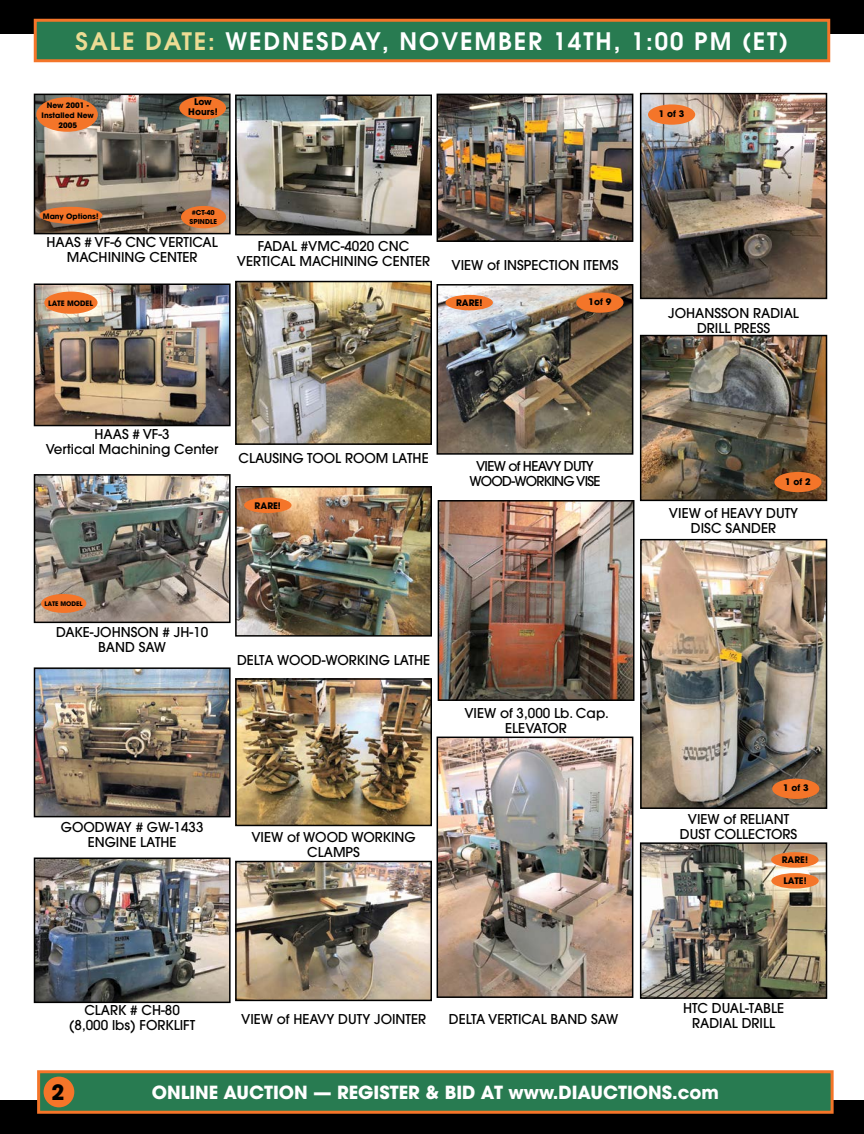
<style>
.page{position:relative;width:864px;height:1134px;background:#fff}
.page>*{position:absolute;margin:0;border:0;box-sizing:border-box;transform-origin:0 0}
.t1{font:600 24px "Avant Garde";letter-spacing:.08em;color:#fff}
.t2{font:700 21px "Avant Garde";color:#000}
.t3{font:700 18px "Avant Garde";color:#fff}
.t4{font:500 13.5px/15px "Avant Garde";color:#000;text-align:center}
.t5{font:500 13.5px/15px "Avant Garde";letter-spacing:-.05em;color:#000;text-align:center}
.t6{font:700 9px/9.9px "Avant Garde";color:#000;text-align:center}
.t7{font:700 7.5px/9.9px "Avant Garde";color:#000;text-align:center}
.t8{font:700 7.35px "Avant Garde";color:#000}
.t9{font:700 6.75px/9px "Avant Garde";color:#000;text-align:center}
.t10{font:700 6.3px "Avant Garde";color:#000}
.s1{color:#ecdc94}
</style>
<div class="page">
<div style="left:0;top:1100px;width:864px;height:34px;background:#000"></div>
<div style="left:39px;top:1072px;width:793px;height:40px;background:#287b51"></div>
<div style="left:37px;top:1070px;width:797px;height:44px;border:3px solid #f47529"></div>
<div style="left:44px;top:1077px;width:30px;height:30px;background:#f47529;border-radius:50%"></div>
<div style="left:0;top:0;width:864px;height:34px;background:#000"></div>
<img style="left:643px;top:338px;width:181px;height:160px">
<div style="left:640px;top:335px;width:187px;height:166px;border:2px solid #000"></div>
<img style="left:643px;top:96px;width:181px;height:200px">
<div style="left:640px;top:93px;width:187px;height:206px;border:2px solid #000"></div>
<img style="left:643px;top:845px;width:181px;height:151px">
<div style="left:640px;top:842px;width:187px;height:157px;border:2px solid #000"></div>
<div style="left:35px;top:20px;width:794px;height:41px;background:#287b51"></div>
<div style="left:34px;top:19px;width:796px;height:43px;border:3px solid #f47529"></div>
<img style="left:37px;top:97px;width:191px;height:134px">
<div style="left:34px;top:94px;width:197px;height:140px;border:2px solid #000"></div>
<div style="left:181px;top:206px;width:45px;height:22px;background:#f47529;border-radius:50%"></div>
<img style="left:37px;top:287px;width:191px;height:136px">
<div style="left:34px;top:284px;width:197px;height:142px;border:2px solid #000"></div>
<img style="left:238px;top:489px;width:191px;height:145px">
<div style="left:235px;top:486px;width:197px;height:151px;border:2px solid #000"></div>
<img style="left:440px;top:740px;width:190px;height:255px">
<div style="left:437px;top:737px;width:196px;height:261px;border:2px solid #000"></div>
<img style="left:238px;top:284px;width:191px;height:158px">
<div style="left:235px;top:281px;width:197px;height:164px;border:2px solid #000"></div>
<img style="left:440px;top:97px;width:190px;height:142px">
<div style="left:437px;top:94px;width:196px;height:148px;border:2px solid #000"></div>
<img style="left:440px;top:287px;width:190px;height:165px">
<div style="left:437px;top:284px;width:196px;height:171px;border:2px solid #000"></div>
<div style="left:771px;top:873px;width:48px;height:16px;background:#f47529;border-radius:50%"></div>
<img style="left:37px;top:477px;width:191px;height:143px">
<div style="left:34px;top:474px;width:197px;height:149px;border:2px solid #000"></div>
<img style="left:37px;top:670px;width:191px;height:144px">
<div style="left:34px;top:667px;width:197px;height:150px;border:2px solid #000"></div>
<img style="left:37px;top:861px;width:191px;height:139px">
<div style="left:34px;top:858px;width:197px;height:145px;border:2px solid #000"></div>
<img style="left:238px;top:97px;width:191px;height:135px">
<div style="left:235px;top:94px;width:197px;height:141px;border:2px solid #000"></div>
<img style="left:238px;top:681px;width:191px;height:142px">
<div style="left:235px;top:678px;width:197px;height:148px;border:2px solid #000"></div>
<img style="left:238px;top:864px;width:191px;height:134px">
<div style="left:235px;top:861px;width:197px;height:140px;border:2px solid #000"></div>
<div style="left:446px;top:295px;width:47px;height:15px;background:#f47529;border-radius:50%"></div>
<div style="left:41px;top:594px;width:45px;height:19px;background:#f47529;border-radius:50%"></div>
<div style="left:774px;top:472px;width:48px;height:20px;background:#f47529;border-radius:50%"></div>
<img style="left:643px;top:542px;width:181px;height:264px">
<div style="left:640px;top:539px;width:187px;height:270px;border:2px solid #000"></div>
<div style="left:179px;top:97px;width:47px;height:22px;background:#f47529;border-radius:50%"></div>
<div style="left:36px;top:97px;width:62px;height:35px;background:#f47529;border-radius:50%"></div>
<div style="left:39px;top:207px;width:63px;height:17px;background:#f47529;border-radius:50%"></div>
<div style="left:44px;top:292px;width:54px;height:22px;background:#f47529;border-radius:50%"></div>
<div style="left:576px;top:292px;width:48px;height:21px;background:#f47529;border-radius:50%"></div>
<img style="left:441px;top:503px;width:190px;height:195px">
<div style="left:438px;top:500px;width:196px;height:201px;border:2px solid #000"></div>
<div style="left:648px;top:104px;width:47px;height:21px;background:#f47529;border-radius:50%"></div>
<div style="left:244px;top:497px;width:48px;height:16px;background:#f47529;border-radius:50%"></div>
<div style="left:772px;top:779px;width:47px;height:20px;background:#f47529;border-radius:50%"></div>
<div style="left:771px;top:852px;width:48px;height:16px;background:#f47529;border-radius:50%"></div>
<h1 class="t1" style="left:76px;top:26px;width:714px"><span class="s1">SALE DATE:</span> WEDNESDAY, NOVEMBER 14TH, 1:00 PM (ET)</h1>
<p class="t7" style="left:42px;top:100px;width:54px">New 2001 -<br>Installed New<br>2005</p>
<p class="t6" style="left:188px;top:97px;width:31px">Low<br>Hours!</p>
<p class="t7" style="left:43px;top:211px;width:57px">Many Options!</p>
<p class="t9" style="left:190px;top:208px;width:29px">#CT-40<br>SPINDLE</p>
<p class="t4" style="left:47px;top:234px;width:173px">HAAS # VF-6 CNC VERTICAL<br>MACHINING CENTER</p>
<p class="t4" style="left:237px;top:238px;width:195px">FADAL #VMC-4020 CNC<br>VERTICAL MACHINING CENTER</p>
<p class="t4" style="left:451px;top:257px;width:168px">VIEW of INSPECTION ITEMS</p>
<p class="t8" style="left:48px;top:298px;width:46px">LATE MODEL</p>
<p class="t6" style="left:589px;top:297px;width:24px">1of 9</p>
<p class="t6" style="left:456px;top:298px;width:28px">RARE!</p>
<p class="t4" style="left:46px;top:427px;width:174px">HAAS # VF-3<br>Vertical Machining Center</p>
<p class="t4" style="left:238px;top:451px;width:192px">CLAUSING TOOL ROOM LATHE</p>
<p class="t6" style="left:255px;top:500px;width:28px">RARE!</p>
<p class="t5" style="left:469px;top:458px;width:133px">VIEW of HEAVY DUTY<br>WOOD-WORKING VISE</p>
<p class="t10" style="left:44px;top:600px;width:40px">LATE MODEL</p>
<p class="t4" style="left:56px;top:624px;width:154px">DAKE-JOHNSON # JH-10<br>BAND SAW</p>
<p class="t4" style="left:237px;top:652px;width:195px">DELTA WOOD-WORKING LATHE</p>
<p class="t4" style="left:464px;top:706px;width:146px">VIEW of 3,000 Lb. Cap.<br>ELEVATOR</p>
<p class="t4" style="left:61px;top:820px;width:144px">GOODWAY # GW-1433<br>ENGINE LATHE</p>
<p class="t4" style="left:251px;top:830px;width:166px">VIEW of WOOD WORKING<br>CLAMPS</p>
<p class="t6" style="left:659px;top:109px;width:27px">1 of 3</p>
<p class="t4" style="left:668px;top:305px;width:132px">JOHANSSON RADIAL<br>DRILL PRESS</p>
<p class="t6" style="left:785px;top:476px;width:27px">1 of 2</p>
<p class="t4" style="left:669px;top:505px;width:131px">VIEW of HEAVY DUTY<br>DISC SANDER</p>
<p class="t6" style="left:783px;top:783px;width:27px">1 of 3</p>
<p class="t4" style="left:680px;top:812px;width:119px">VIEW of RELIANT<br>DUST COLLECTORS</p>
<p class="t6" style="left:782px;top:855px;width:28px">RARE!</p>
<p class="t6" style="left:783px;top:876px;width:25px">LATE!</p>
<p class="t4" style="left:69px;top:1003px;width:128px">CLARK # CH-80 (8,000 lbs) FORKLIFT</p>
<p class="t4" style="left:241px;top:1012px;width:186px">VIEW of HEAVY DUTY JOINTER</p>
<p class="t4" style="left:449px;top:1012px;width:171px">DELTA VERTICAL BAND SAW</p>
<p class="t4" style="left:683px;top:1000px;width:103px">HTC DUAL-TABLE<br>RADIAL DRILL</p>
<h2 class="t2" style="left:51px;top:1079px;width:14px">2</h2>
<h3 class="t3" style="left:152px;top:1081px;width:569px">ONLINE AUCTION — REGISTER &amp; BID AT www.DIAUCTIONS.com</h3>
</div>
